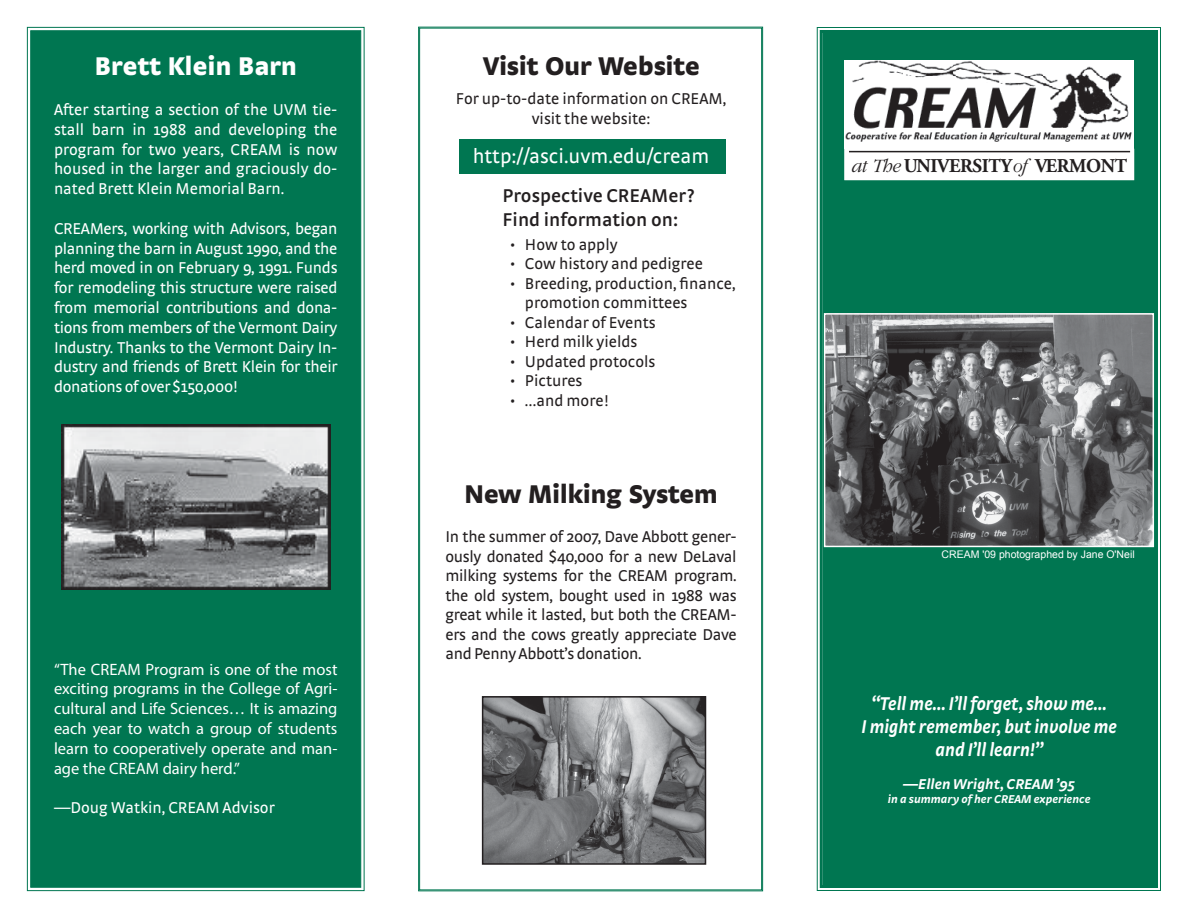
<style>
.page{position:relative;width:1188px;height:918px;background:#fff}
.page>*{position:absolute;margin:0;border:0;box-sizing:border-box;transform-origin:0 0}
.t1{font:900 27px "Strada";letter-spacing:-.02em;color:#231f20}
.Head{font:900 27px "Strada TF";letter-spacing:-.015em;color:#231f20}
.t2{font:900 27px "Strada";letter-spacing:-.01em;color:#fff}
.t3{font:21px "Strada";color:#fff}
.t4{font:italic 700 19.5px "Strada";color:#fff;scale:.9 1}
.t5{font:600 19.5px "Strada";color:#231f20}
.t6{font:700 19.5px "Adobe Garamond";letter-spacing:-.02em;color:#231f20}
.t7{font:16.5px/19.8px "Strada";color:#fff;text-align:justify}
.t8{font:16.5px/19.5px "Strada";color:#231f20;text-align:justify}
.t9{font:16.5px/19.8px "Myriad Pro";color:#fff;text-align:justify}
.t10{font:italic 700 15px "Strada";color:#fff}
.t11{font:italic 700 12px "Strada";color:#fff}
.t12{font:10.5px "Arial";color:#fff}
.s1{font-family:"Garamond";font-weight:300;font-style:italic}
</style>
<div class="page">
<svg style="left:418px;top:27px;width:345px;height:864px"></svg>
<div style="left:30px;top:30px;width:331px;height:858px;background:#007651;border:1px solid #007651"></div>
<div style="left:816px;top:27px;width:345px;height:864px;background:#007651"></div>
<div style="left:820px;top:30px;width:338px;height:858px;border:3px solid #007651"></div>
<div style="left:459px;top:140px;width:267px;height:34px;background:#007651"></div>
<img style="left:62px;top:424px;width:268px;height:166px">
<img style="left:485px;top:699px;width:218px;height:163px">
<div style="left:482px;top:696px;width:224px;height:169px;border:2px solid #231f20"></div>
<svg style="left:844px;top:149px;width:290px;height:31px"></svg>
<div style="left:846px;top:150px;width:286px;height:28px;border:2px solid #fff"></div>
<div style="left:845px;top:60px;width:289px;height:89px;background:#fff"></div>
<img style="left:845px;top:60px;width:287px;height:82px">
<hr style="left:849px;top:151px;width:281px;height:1px;background:#231f20">
<img style="left:827px;top:316px;width:324px;height:228px">
<div style="left:824px;top:313px;width:330px;height:234px;border:2px solid #fff"></div>
<p class="t2" style="left:94px;top:50px;width:204px">Brett Klein Barn</p>
<p class="t7" style="left:54px;top:99px;width:285px">After starting a section of the UVM tie&shy;stall barn in 1988 and developing the program for two years, CREAM is now housed in the larger and graciously do&shy;nated Brett Klein Memorial Barn.</p>
<p class="t7" style="left:54px;top:218px;width:285px">CREAMers, working with Advisors, began planning the barn in August 1990, and the herd moved in on February 9, 1991. Funds for remodeling this structure were raised from memorial contributions and dona&shy;tions from members of the Vermont Dairy Industry. Thanks to the Vermont Dairy In&shy;dustry and friends of Brett Klein for their donations of over $150,000!</p>
<p class="t9" style="left:54px;top:659px;width:285px">“The CREAM Program is one of the most exciting programs in the College of Agri&shy;cultural and Life Sciences… It is amazing each year to watch a group of students learn to cooperatively operate and man&shy;age the CREAM dairy herd.”</p>
<p class="t7" style="left:54px;top:798px;width:222px">—Doug Watkin, CREAM Advisor</p>
<p class="Head" style="left:483px;top:50px;width:219px">Visit Our Website</p>
<p class="t8" style="left:456px;top:89px;width:272px">For up-to-date information on CREAM,</p>
<p class="t8" style="left:532px;top:108px;width:120px">visit the website:</p>
<p class="t3" style="left:473px;top:144px;width:238px">http://asci.uvm.edu/cream</p>
<p class="t5" style="left:502px;top:184px;width:194px">Prospective CREAMer?</p>
<p class="t5" style="left:502px;top:208px;width:177px">Find information on:</p>
<p class="t8" style="left:510px;top:234px;width:109px">• How to apply</p>
<p class="t8" style="left:510px;top:254px;width:195px">• Cow history and pedigree</p>
<p class="t8" style="left:510px;top:273px;width:227px">• Breeding, production, finance,</p>
<p class="t8" style="left:525px;top:293px;width:164px">promotion committees</p>
<p class="t8" style="left:510px;top:312px;width:147px">• Calendar of Events</p>
<p class="t8" style="left:510px;top:332px;width:129px">• Herd milk yields</p>
<p class="t8" style="left:510px;top:351px;width:147px">• Updated protocols</p>
<p class="t8" style="left:510px;top:371px;width:74px">• Pictures</p>
<p class="t8" style="left:510px;top:390px;width:100px">• …and more!</p>
<p class="t1" style="left:464px;top:477px;width:256px">New Milking System</p>
<p class="t8" style="left:446px;top:527px;width:293px">In the summer of 2007, Dave Abbott gener&shy;ously donated $40,000 for a new DeLaval milking systems for the CREAM program. the old system, bought used in 1988 was great while it lasted, but both the CREAM&shy;ers and the cows greatly appreciate Dave and Penny Abbott’s donation.</p>
<p class="t6" style="left:852px;top:155px;width:277px"><span class="s1">at The</span> UNIVERSITY<span class="s1">of</span> VERMONT</p>
<p class="t12" style="left:942px;top:547px;width:195px">CREAM '09 photographed by Jane O'Neil</p>
<p class="t4" style="left:872px;top:691px;width:263px">“Tell me… I’ll forget, show me…</p>
<p class="t4" style="left:862px;top:715px;width:285px">I might remember, but involve me</p>
<p class="t4" style="left:935px;top:738px;width:121px">and I’ll learn!”</p>
<p class="t10" style="left:903px;top:775px;width:173px">—Ellen Wright, CREAM ’95</p>
<p class="t11" style="left:888px;top:792px;width:204px">in a summary of her CREAM experience</p>
</div>
